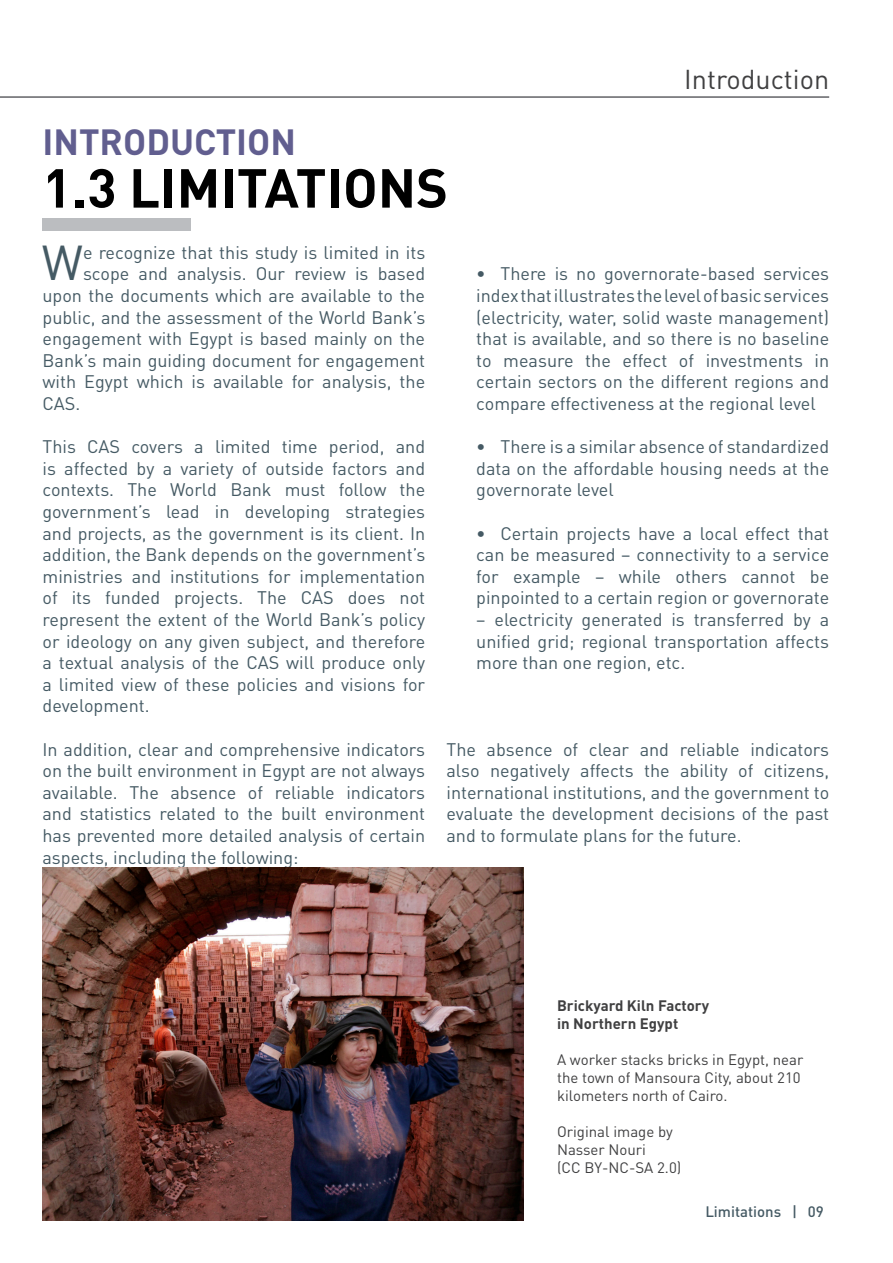
<style>
.page{position:relative;width:893px;height:1263px;background:#fff}
.page>*{position:absolute;margin:0;border:0;box-sizing:border-box;transform-origin:0 0}
.t1{font:700 54px "DIN Pro";color:#000}
.t2{font:48.3px "DIN Pro";color:#455a64}
.t3{font:700 36px "DIN Pro";color:#615e8f}
.t4{font:27px "DIN Pro";color:#404041}
.t5{font:18px/21.6px "DIN Pro";color:#455a64;text-align:justify}
.t6{font:15px/18px "DIN Pro";color:#404041}
.t7{font:700 15px "DIN Pro";color:#404041}
.t8{font:500 15px "DIN Pro";color:#455a64}
</style>
<div class="page">
<hr style="left:0;top:96px;width:829px;height:2px;background:#626367">
<div style="left:43px;top:218px;width:148px;height:13px;background:#bbbdc0"></div>
<img style="left:43px;top:867px;width:480px;height:353px">
<p class="t4" style="left:684px;top:61px;width:146px">Introduction</p>
<p class="t3" style="left:43px;top:118px;width:255px">INTRODUCTION</p>
<p class="t1" style="left:43px;top:151px;width:407px">1.3 LIMITATIONS</p>
<p class="t2" style="left:42px;top:230px;width:43px">W</p>
<p class="t5" style="left:83px;top:241px;width:344px">e recognize that this study is limited in its</p>
<p class="t5" style="left:83px;top:262px;width:344px">scope and analysis. Our review is based</p>
<p class="t5" style="left:43px;top:284px;width:384px">upon the documents which are available to the</p>
<p class="t5" style="left:43px;top:306px;width:384px">public, and the assessment of the World Bank’s</p>
<p class="t5" style="left:43px;top:327px;width:384px">engagement with Egypt is based mainly on the</p>
<p class="t5" style="left:43px;top:349px;width:384px">Bank’s main guiding document for engagement</p>
<p class="t5" style="left:43px;top:370px;width:384px">with Egypt which is available for analysis, the</p>
<p class="t5" style="left:43px;top:392px;width:39px">CAS.</p>
<p class="t5" style="left:43px;top:435px;width:384px">This CAS covers a limited time period, and is affected by a variety of outside factors and contexts. The World Bank must follow the government’s lead in developing strategies and projects, as the government is its client. In addition, the Bank depends on the government’s ministries and institutions for implementation of its funded projects. The CAS does not represent the extent of the World Bank’s policy or ideology on any given subject, and therefore a textual analysis of the CAS will produce only a limited view of these policies and visions for development.</p>
<p class="t5" style="left:43px;top:738px;width:384px">In addition, clear and comprehensive indicators on the built environment in Egypt are not always available. The absence of reliable indicators and statistics related to the built environment has prevented more detailed analysis of certain aspects, including the following:</p>
<p class="t5" style="left:476px;top:262px;width:354px">• There is no governorate-based services index that illustrates the level of basic services (electricity, water, solid waste management) that is available, and so there is no baseline to measure the effect of investments in certain sectors on the different regions and compare effectiveness at the regional level</p>
<p class="t5" style="left:476px;top:435px;width:354px">• There is a similar absence of standardized data on the affordable housing needs at the governorate level</p>
<p class="t5" style="left:476px;top:522px;width:354px">• Certain projects have a local effect that can be measured – connectivity to a service for example – while others cannot be pinpointed to a certain region or governorate</p>
<p class="t5" style="left:476px;top:608px;width:354px">– electricity generated is transferred by a unified grid; regional transportation affects more than one region, etc.</p>
<p class="t5" style="left:446px;top:738px;width:384px">The absence of clear and reliable indicators also negatively affects the ability of citizens, international institutions, and the government to evaluate the development decisions of the past and to formulate plans for the future.</p>
<p class="t7" style="left:557px;top:995px;width:154px">Brickyard Kiln Factory</p>
<p class="t7" style="left:557px;top:1013px;width:123px">in Northern Egypt</p>
<p class="t6" style="left:557px;top:1050px;width:248px">A worker stacks bricks in Egypt, near the town of Mansoura City, about 210 kilometers north of Cairo.</p>
<p class="t6" style="left:557px;top:1122px;width:117px">Original image by</p>
<p class="t6" style="left:557px;top:1140px;width:90px">Nasser Nouri</p>
<p class="t6" style="left:557px;top:1158px;width:126px">(CC BY-NC-SA 2.0)</p>
<p class="t8" style="left:705px;top:1201px;width:120px">Limitations | 09</p>
</div>
